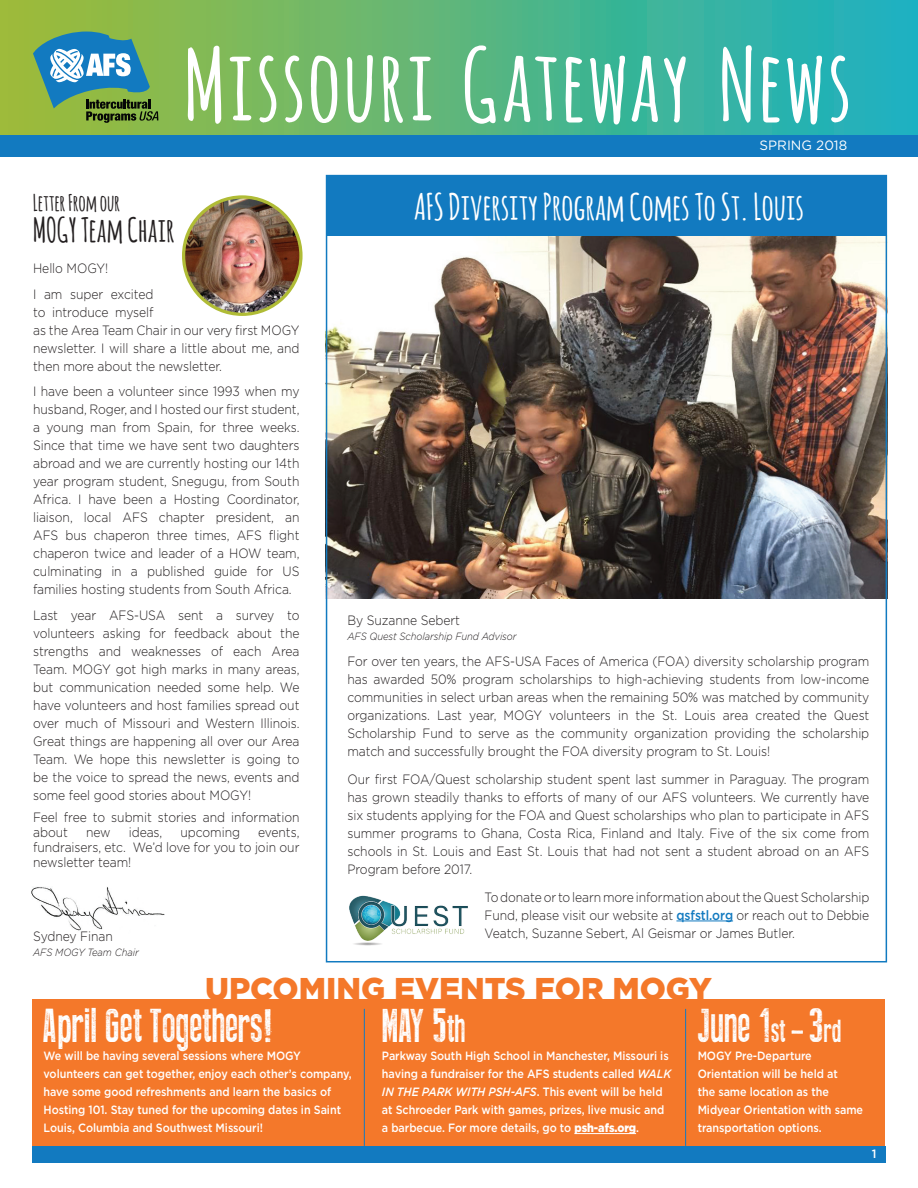
<style>
.page{position:relative;width:918px;height:1188px;background:#fff}
.page>*{position:absolute;margin:0;border:0;box-sizing:border-box;transform-origin:0 0}
.t1{font:700 97.5px "Amatic";letter-spacing:.04em;color:#fff}
.t2{font:47.4px "Press Style";letter-spacing:.015em;color:#fff;scale:.9 1}
.t3{font:700 36px "Amatic";letter-spacing:.02em;color:#fff}
.t4{font:700 33px "Amatic";letter-spacing:.02em;color:#231f20;scale:.96 1}
.t5{font:900 31.5px "Gotham";color:#f4782a}
.t6{font:700 22.5px "Amatic";letter-spacing:.02em;color:#231f20;scale:.96 1}
.t7{font:300 13.5px/18px "Gotham";letter-spacing:-.005em;color:#231f20;text-align:justify;scale:.9 1}
.t8{font:13.5px "Gotham";color:#fff}
.t9{font:500 12px/18px "Gotham";letter-spacing:-.005em;color:#fff;scale:.9 1}
.t10{font:500 12px "Gotham";letter-spacing:-.005em;color:#fff}
.t11{font:italic 300 10.5px "Gotham";letter-spacing:-.005em;color:#231f20;scale:.9 1}
.s1{font-weight:500;color:#127ac0}
.s2{font-size:38.4px}
.s3{font-size:31.5px}
.s4{font-style:italic}
.s5{font-weight:900}
</style>
<div class="page">
<div style="left:32px;top:1146px;width:854px;height:17px;background:#127ac0"></div>
<div style="left:32px;top:999px;width:853px;height:147px;background:#f4782a"></div>
<img style="left:329px;top:236px;width:559px;height:362px">
<div style="left:0;top:0;width:918px;height:151px;background:linear-gradient(to right,#a0bb36,#17b1c3)"></div>
<svg style="left:33px;top:32px;width:125px;height:91px"></svg>
<img style="left:184px;top:197px;width:117px;height:117px;border-radius:59px">
<div style="left:182px;top:195px;width:121px;height:121px;border:3px solid #b0bc36;border-radius:50%"></div>
<div style="left:327px;top:176px;width:560px;height:60px;background:#127ac0"></div>
<div style="left:0;top:135px;width:918px;height:22px;background:#127ac0"></div>
<hr style="left:676px;top:921px;width:57px;height:1px;background:#127ac0">
<img style="left:32px;top:887px;width:133px;height:44px">
<img style="left:349px;top:895px;width:119px;height:51px">
<hr style="left:574px;top:1133px;width:62px;height:1px;background:#fff">
<hr style="left:364px;top:1009px;width:1px;height:137px;background:#127ac0">
<hr style="left:685px;top:1009px;width:1px;height:137px;background:#127ac0">
<h1 class="t1" style="left:184px;top:16px;width:668px">Missouri Gateway News</h1>
<h3 class="t6" style="left:33px;top:186px;width:92px">Letter From our</h3>
<h3 class="t4" style="left:33px;top:206px;width:148px">MOGY Team Chair</h3>
<p class="t7" style="left:33px;top:255px;width:135px;line-height:25.5px">Hello MOGY!<br>I am super excited</p>
<p class="t7" style="left:33px;top:303px;width:298px;text-align:left">to introduce myself<br>as the Area Team Chair in our very first MOGY newsletter. I will share a little about me, and then more about the newsletter.</p>
<p class="t7" style="left:33px;top:382px;width:298px">I have been a volunteer since 1993 when my husband, Roger, and I hosted our first student, a young man from Spain, for three weeks.<br>Since that time we have sent two daughters abroad and we are currently hosting our 14th year program student, Snegugu, from South Africa. I have been a Hosting Coordinator, liaison, local AFS chapter president, an AFS bus chaperon three times, AFS flight chaperon twice and leader of a HOW team, culminating in a published guide for US families hosting students from South Africa.</p>
<p class="t7" style="left:33px;top:606px;width:298px">Last year AFS-USA sent a survey to volunteers asking for feedback about the strengths and weaknesses of each Area Team. MOGY got high marks in many areas, but communication needed some help. We have volunteers and host families spread out over much of Missouri and Western Illinois.<br>Great things are happening all over our Area Team. We hope this newsletter is going to be the voice to spread the news, events and some feel good stories about MOGY!</p>
<p class="t7" style="left:33px;top:810px;width:298px;line-height:15px">Feel free to submit stories and information about</p>
<p class="t7" style="left:86px;top:823px;width:29px">new</p>
<p class="t7" style="left:129px;top:823px;width:39px">ideas,</p>
<p class="t7" style="left:181px;top:823px;width:68px">upcoming</p>
<p class="t7" style="left:33px;top:825px;width:298px;line-height:15px;text-indent:225px">events, fundraisers, etc. We’d love for you to join our newsletter team!</p>
<p class="t7" style="left:33px;top:927px;width:90px">Sydney Finan</p>
<p class="t11" style="left:33px;top:946px;width:119px">AFS MOGY Team Chair</p>
<p class="t8" style="left:760px;top:137px;width:89px">SPRING 2018</p>
<h3 class="t3" style="left:414px;top:181px;width:391px">AFS Diversity Program Comes To St. Louis</h3>
<p class="t7" style="left:347px;top:611px;width:127px">By Suzanne Sebert</p>
<p class="t11" style="left:347px;top:629px;width:189px">AFS Quest Scholarship Fund Advisor</p>
<p class="t7" style="left:347px;top:652px;width:581px">For over ten years, the AFS-USA Faces of America (FOA) diversity scholarship program has awarded 50% program scholarships to high-achieving students from low-income communities in select urban areas when the remaining 50% was matched by community organizations. Last year, MOGY volunteers in the St. Louis area created the Quest Scholarship Fund to serve as the community organization providing the scholarship match and successfully brought the FOA diversity program to St. Louis!</p>
<p class="t7" style="left:347px;top:770px;width:581px">Our first FOA/Quest scholarship student spent last summer in Paraguay. The program has grown steadily thanks to efforts of many of our AFS volunteers. We currently have six students applying for the FOA and Quest scholarships who plan to participate in AFS summer programs to Ghana, Costa Rica, Finland and Italy. Five of the six come from schools in St. Louis and East St. Louis that had not sent a student abroad on an AFS Program before 2017.</p>
<p class="t7" style="left:485px;top:887px;width:429px">To donate or to learn more information about the Quest Scholarship Fund, please visit our website at <span class="s1">qsfstl.org</span> or reach out to Debbie Veatch, Suzanne Sebert, Al Geismar or James Butler.</p>
<h3 class="t5" style="left:205px;top:967px;width:508px">UPCOMING EVENTS FOR MOGY</h3>
<h2 class="t2" style="left:44px;top:1001px;width:258px">April Get Togethers!</h2>
<h2 class="t2" style="left:382px;top:1001px;width:94px">MAY 5<span class="s2">th</span></h2>
<h2 class="t2" style="left:698px;top:1001px;width:161px">June 1<span class="s3">st</span> - 3<span class="s3">rd</span></h2>
<p class="t9" style="left:44px;top:1047px;width:344px">We will be having several sessions where MOGY volunteers can get together, enjoy each other’s company, have some good refreshments and learn the basics of Hosting 101. Stay tuned for the upcoming dates in Saint Louis, Columbia and Southwest Missouri!</p>
<p class="t9" style="left:698px;top:1047px;width:185px">MOGY Pre-Departure<br>Orientation will be held at<br>the same location as the<br>Midyear Orientation with same transportation options.</p>
<p class="t9" style="left:382px;top:1047px;width:323px">Parkway South High School in Manchester, Missouri is having a fundraiser for the AFS students called <span class="s4">WALK IN THE PARK WITH PSH-AFS</span>. This event will be held at Schroeder Park with games, prizes, live music and a barbecue. For more details, go to <span class="s5">psh-afs.org</span>.</p>
<p class="t10" style="left:872px;top:1146px;width:6px">1</p>
</div>
